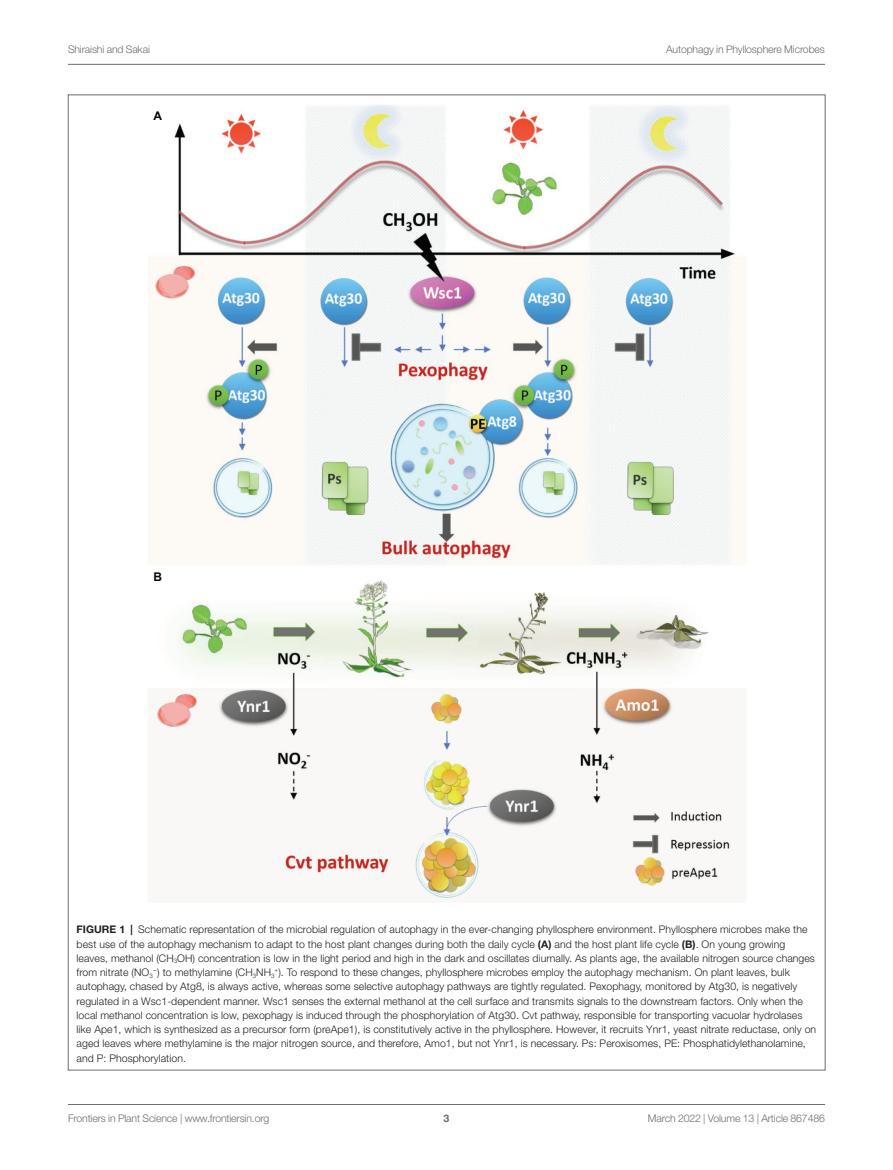
<style>
.page{position:relative;width:893px;height:1170px;background:#fff}
.page>*{position:absolute;margin:0;border:0;box-sizing:border-box;transform-origin:0 0}
.t1{font:700 12px "Arial";color:#050605}
.FIG_LEG{font:300 10.5px/14.2px "Helvetica Neue LT Std";letter-spacing:.005em;color:#231f20}
.t2{font:300 10.5px "Helvetica Neue LT Std";letter-spacing:-.015em;color:#6c6d70}
.t3{font:700 10.5px "Helvetica Neue LT Std";color:#6c6d70}
.s1{font-weight:700}
</style>
<div class="page">
<hr style="left:68px;top:64px;width:757px;height:1px;background:#6c6d70">
<hr style="left:68px;top:1104px;width:757px;height:1px;background:#6c6d70">
<img style="left:148px;top:105px;width:597px;height:797px">
<p class="t2" style="left:68px;top:42px;width:83px">Shiraishi and Sakai</p>
<p class="t2" style="left:666px;top:42px;width:160px">Autophagy in Phyllosphere Microbes</p>
<p class="t1" style="left:154px;top:108px;width:10px">A</p>
<p class="t1" style="left:154px;top:569px;width:10px">B</p>
<p class="FIG_LEG" style="left:77px;top:922px;width:741px"><span class="s1">FIGURE 1 |</span> Schematic representation of the microbial regulation of autophagy in the ever-changing phyllosphere environment. Phyllosphere microbes make the best use of the autophagy mechanism to adapt to the host plant changes during both the daily cycle <span class="s1">(A)</span> and the host plant life cycle <span class="s1">(B)</span>. On young growing leaves, methanol (CH<sub>3</sub>OH) concentration is low in the light period and high in the dark and oscillates diurnally. As plants age, the available nitrogen source changes from nitrate (NO<sub>3</sub><sup>−</sup>) to methylamine (CH<sub>3</sub>NH<sub>3</sub><sup>+</sup>). To respond to these changes, phyllosphere microbes employ the autophagy mechanism. On plant leaves, bulk autophagy, chased by Atg8, is always active, whereas some selective autophagy pathways are tightly regulated. Pexophagy, monitored by Atg30, is negatively regulated in a Wsc1-dependent manner. Wsc1 senses the external methanol at the cell surface and transmits signals to the downstream factors. Only when the local methanol concentration is low, pexophagy is induced through the phosphorylation of Atg30. Cvt pathway, responsible for transporting vacuolar hydrolases like Ape1, which is synthesized as a precursor form (preApe1), is constitutively active in the phyllosphere. However, it recruits Ynr1, yeast nitrate reductase, only on aged leaves where methylamine is the major nitrogen source, and therefore, Amo1, but not Ynr1, is necessary. Ps: Peroxisomes, PE: Phosphatidylethanolamine, and P: Phosphorylation.</p>
<p class="t2" style="left:68px;top:1111px;width:203px">Frontiers in Plant Science | www.frontiersin.org</p>
<p class="t3" style="left:444px;top:1111px;width:7px">3</p>
<p class="t2" style="left:648px;top:1111px;width:178px">March 2022 | Volume 13 | Article 867486</p>
</div>
